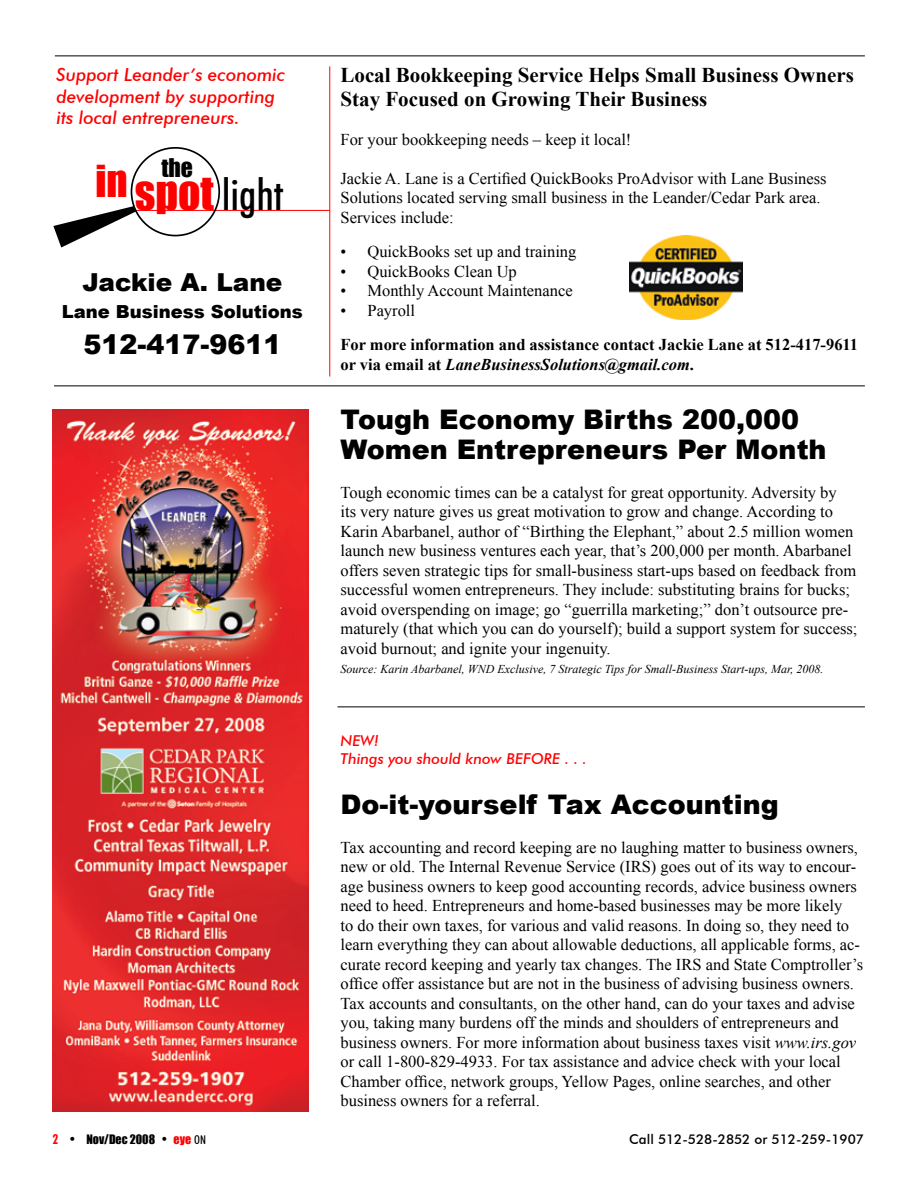
<style>
.page{position:relative;width:918px;height:1188px;background:#fff}
.page>*{position:absolute;margin:0;border:0;box-sizing:border-box;transform-origin:0 0}
.t1{font:500 condensed 43.8px "Futura BT";color:#000}
.t2{font:900 27px/30px "Arial";color:#000}
.t3{font:900 24.75px "Arial";color:#000}
.t4{font:23.55px "Impact";color:#000}
.t5{font:700 21px/24px "Times New Roman";color:#000}
.t6{font:italic 500 18px/21.6px "Futura BT";color:#f00}
.t7{font:900 18px "Arial";color:#000}
.t8{font:16.5px/19.5px "Times New Roman";color:#000}
.t9{font:700 16.5px/19.5px "Times New Roman";color:#000}
.t10{font:italic 500 15px/18px "Futura BT";color:#f00}
.t11{font:500 13.5px "Futura BT";color:#000}
.t12{font:italic 12px "Times New Roman";color:#000}
.t13{font:12px "Impact";color:#000}
.s1{font-family:"Impact";font-weight:400;font-stretch:normal;color:#f00}
.s2{font-style:italic}
.s3{font-family:"Futura BT";font-weight:700;font-stretch:condensed;font-size:13.5px;color:#f00}
.s4{font-family:"Futura BT";font-weight:700;font-stretch:condensed;font-size:13.5px}
.s5{font-family:"Futura BT";font-weight:300;font-stretch:condensed;font-size:13.5px}
.s6{color:#f00}
.s7{font-family:"Futura BT";font-weight:500;font-stretch:condensed}
</style>
<div class="page">
<hr style="left:55px;top:56px;width:810px;height:1px;background:#000">
<hr style="left:54px;top:386px;width:811px;height:1px;background:#000">
<hr style="left:329px;top:66px;width:1px;height:310px;background:#f00">
<svg style="left:53px;top:184px;width:128px;height:63px"></svg>
<div style="left:131px;top:148px;width:88px;height:88px;background:#fff;border-radius:50%"></div>
<hr style="left:136px;top:210px;width:194px;height:1px;background:#f00">
<div style="left:131px;top:147px;width:89px;height:89px;border:2px solid #000;border-radius:50%"></div>
<img style="left:52px;top:410px;width:257px;height:701px">
<img style="left:629px;top:236px;width:113px;height:83px">
<hr style="left:338px;top:706px;width:527px;height:1px;background:#000">
<p class="t6" style="left:56px;top:64px;width:230px">Support Leander’s economic development by supporting its local entrepreneurs.</p>
<h3 class="t4" style="left:161px;top:150px;width:33px">the</h3>
<h1 class="t1" style="left:95px;top:168px;width:190px"><sup>in</sup> <span class="s1">spot</span> light</h1>
<h3 class="t3" style="left:82px;top:264px;width:201px">Jackie A. Lane</h3>
<p class="t7" style="left:62px;top:298px;width:243px">Lane Business Solutions</p>
<h2 class="t2" style="left:83px;top:328px;width:200px">512-417-9611</h2>
<p class="t5" style="left:340px;top:62px;width:515px">Local Bookkeeping Service Helps Small Business Owners<br>Stay Focused on Growing Their Business</p>
<p class="t8" style="left:340px;top:129px;width:292px">For your bookkeeping needs – keep it local!</p>
<p class="t8" style="left:340px;top:168px;width:488px">Jackie A. Lane is a Certified QuickBooks ProAdvisor with Lane Business<br>Solutions located serving small business in the Leander/Cedar Park area.<br>Services include:</p>
<p class="t8" style="left:340px;top:242px;width:237px">• QuickBooks set up and training</p>
<p class="t8" style="left:340px;top:261px;width:178px">• QuickBooks Clean Up</p>
<p class="t8" style="left:340px;top:281px;width:234px">• Monthly Account Maintenance</p>
<p class="t8" style="left:340px;top:300px;width:76px">• Payroll</p>
<p class="t9" style="left:340px;top:335px;width:519px">For more information and assistance contact Jackie Lane at 512-417-9611 or via email at <span class="s2">LaneBusinessSolutions@gmail.com</span>.</p>
<h2 class="t2" style="left:341px;top:403px;width:488px">Tough Economy Births 200,000<br>Women Entrepreneurs Per Month</h2>
<p class="t8" style="left:341px;top:482px;width:518px">Tough economic times can be a catalyst for great opportunity. Adversity by<br>its very nature gives us great motivation to grow and change. According to Karin Abarbanel, author of “Birthing the Elephant,” about 2.5 million women launch new business ventures each year, that’s 200,000 per month. Abarbanel offers seven strategic tips for small-business start-ups based on feedback from successful women entrepreneurs. They include: substituting brains for bucks; avoid overspending on image; go “guerrilla marketing;” don’t outsource pre&shy;maturely (that which you can do yourself); build a support system for success; avoid burnout; and ignite your ingenuity.</p>
<p class="t12" style="left:341px;top:661px;width:484px">Source: Karin Abarbanel, WND Exclusive, 7 Strategic Tips for Small-Business Start-ups, Mar, 2008.</p>
<p class="t10" style="left:340px;top:732px;width:248px">NEW!<br>Things you should know BEFORE . . .</p>
<h2 class="t2" style="left:340px;top:788px;width:440px">Do-it-yourself Tax Accounting</h2>
<p class="t8" style="left:340px;top:837px;width:524px">Tax accounting and record keeping are no laughing matter to business owners, new or old. The Internal Revenue Service (IRS) goes out of its way to encour&shy;age business owners to keep good accounting records, advice business owners need to heed. Entrepreneurs and home-based businesses may be more likely<br>to do their own taxes, for various and valid reasons. In doing so, they need to learn everything they can about allowable deductions, all applicable forms, ac&shy;curate record keeping and yearly tax changes. The IRS and State Comptroller’s office offer assistance but are not in the business of advising business owners.<br>Tax accounts and consultants, on the other hand, can do your taxes and advise you, taking many burdens off the minds and shoulders of entrepreneurs and business owners. For more information about business taxes visit <span class="s2">www.irs.gov </span>or call 1-800-829-4933. For tax assistance and advice check with your local Chamber office, network groups, Yellow Pages, online searches, and other business owners for a referral.</p>
<p class="t13" style="left:52px;top:1130px;width:155px"><span class="s3">2</span> <span class="s4">•</span> Nov/Dec 2008 <span class="s5">•</span> <span class="s6">eye</span> <span class="s7">ON</span></p>
<p class="t11" style="left:629px;top:1131px;width:236px">Call 512-528-2852 or 512-259-1907</p>
</div>
